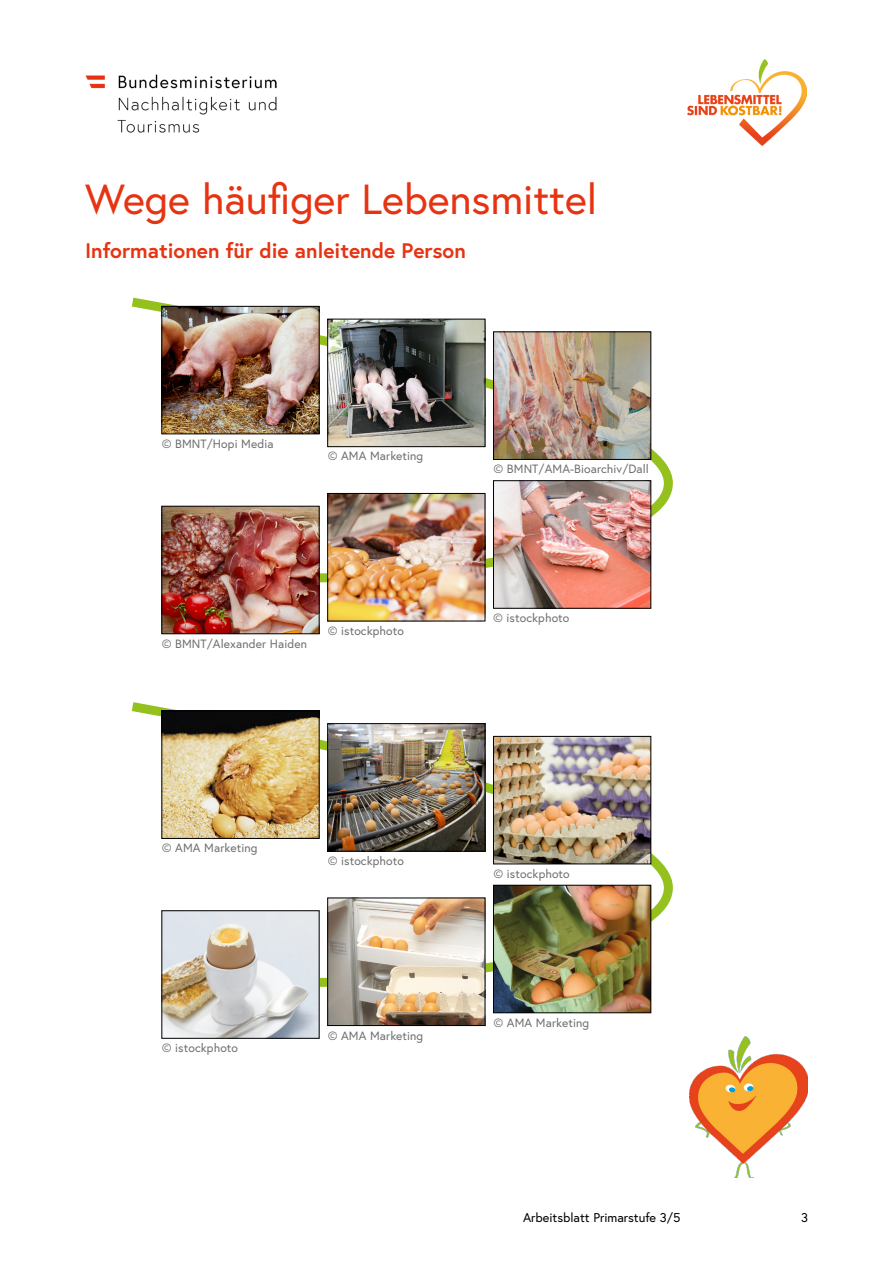
<style>
.page{position:relative;width:893px;height:1263px;background:#fff}
.page>*{position:absolute;margin:0;border:0;box-sizing:border-box;transform-origin:0 0}
.h1_Headline{font:42px "Europa Austria";color:#e63312}
.h2_Subline{font:700 21px "Europa Austria";color:#e63312}
.t1{font:12.75px "Europa Austria";color:#000}
.p_Bildbeschriftung{font:12px "Europa Austria";letter-spacing:.01em;color:#706f6f}
</style>
<div class="page">
<svg style="left:131px;top:297px;width:542px;height:295px"></svg>
<img style="left:85px;top:74px;width:192px;height:59px">
<img style="left:495px;top:333px;width:154px;height:125px">
<div style="left:493px;top:331px;width:158px;height:129px;border:1px solid #000"></div>
<img style="left:688px;top:60px;width:118px;height:86px">
<img style="left:329px;top:321px;width:154px;height:124px">
<div style="left:327px;top:319px;width:158px;height:128px;border:1px solid #000"></div>
<img style="left:163px;top:308px;width:155px;height:124px">
<div style="left:161px;top:306px;width:159px;height:128px;border:1px solid #000"></div>
<img style="left:495px;top:482px;width:154px;height:125px">
<div style="left:493px;top:480px;width:158px;height:129px;border:1px solid #000"></div>
<img style="left:329px;top:495px;width:154px;height:124px">
<div style="left:327px;top:493px;width:158px;height:128px;border:1px solid #000"></div>
<img style="left:163px;top:508px;width:155px;height:124px">
<div style="left:161px;top:506px;width:159px;height:128px;border:1px solid #000"></div>
<svg style="left:131px;top:702px;width:542px;height:294px"></svg>
<img style="left:495px;top:738px;width:154px;height:124px">
<div style="left:493px;top:736px;width:158px;height:128px;border:1px solid #000"></div>
<img style="left:329px;top:725px;width:154px;height:124px">
<div style="left:327px;top:723px;width:158px;height:128px;border:1px solid #000"></div>
<img style="left:163px;top:712px;width:155px;height:125px">
<div style="left:161px;top:710px;width:159px;height:129px;border:1px solid #000"></div>
<img style="left:495px;top:887px;width:154px;height:124px">
<div style="left:493px;top:885px;width:158px;height:128px;border:1px solid #000"></div>
<img style="left:329px;top:899px;width:154px;height:125px">
<div style="left:327px;top:897px;width:158px;height:129px;border:1px solid #000"></div>
<img style="left:163px;top:912px;width:155px;height:125px">
<div style="left:161px;top:910px;width:159px;height:129px;border:1px solid #000"></div>
<img style="left:689px;top:1037px;width:119px;height:141px">
<p class="h1_Headline" style="left:85px;top:172px;width:514px">Wege häufiger Lebensmittel</p>
<p class="h2_Subline" style="left:85px;top:236px;width:382px">Informationen für die anleitende Person</p>
<p class="p_Bildbeschriftung" style="left:162px;top:436px;width:113px">© BMNT/Hopi Media</p>
<p class="p_Bildbeschriftung" style="left:328px;top:448px;width:97px">© AMA Marketing</p>
<p class="p_Bildbeschriftung" style="left:162px;top:636px;width:147px">© BMNT/Alexander Haiden</p>
<p class="p_Bildbeschriftung" style="left:328px;top:623px;width:78px">© istockphoto</p>
<p class="p_Bildbeschriftung" style="left:493px;top:461px;width:157px">© BMNT/AMA-Bioarchiv/Dall</p>
<p class="p_Bildbeschriftung" style="left:493px;top:610px;width:78px">© istockphoto</p>
<p class="p_Bildbeschriftung" style="left:162px;top:840px;width:97px">© AMA Marketing</p>
<p class="p_Bildbeschriftung" style="left:162px;top:1040px;width:78px">© istockphoto</p>
<p class="p_Bildbeschriftung" style="left:328px;top:853px;width:78px">© istockphoto</p>
<p class="p_Bildbeschriftung" style="left:328px;top:1028px;width:97px">© AMA Marketing</p>
<p class="p_Bildbeschriftung" style="left:493px;top:866px;width:78px">© istockphoto</p>
<p class="p_Bildbeschriftung" style="left:493px;top:1015px;width:97px">© AMA Marketing</p>
<p class="t1" style="left:523px;top:1209px;width:159px">Arbeitsblatt Primarstufe 3/5</p>
<p class="t1" style="left:801px;top:1209px;width:8px">3</p>
</div>
